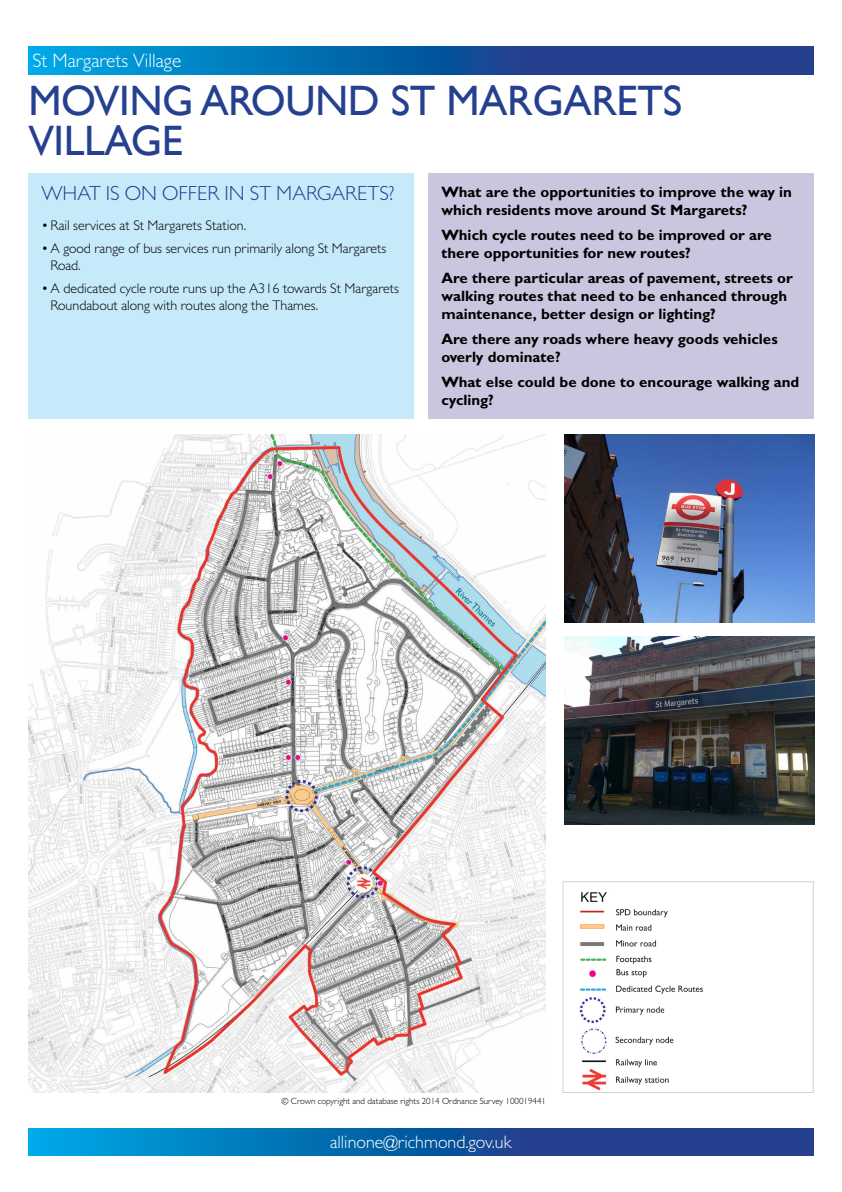
<style>
.page{position:relative;width:842px;height:1192px;background:#fff}
.page>*{position:absolute;margin:0;border:0;box-sizing:border-box;transform-origin:0 0}
.t1{font:42.5px/40px "Gill Sans";letter-spacing:-.01em;color:#25408f}
.t2{font:300 20.5px "Gill Sans MT Std";color:#25408f}
.t3{font:300 19.5px "Gill Sans MT Std";color:#fff}
.t4{font:300 18px "Gill Sans MT Std";color:#fff}
.t5{font:700 15px/18px "Gill Sans MT Std";color:#000}
.t6{font:300 14px/16.5px "Gill Sans MT Std";color:#000}
.t7{font:300 9px "Gill Sans MT Std";color:#000}
</style>
<div class="page">
<svg style="left:28px;top:1128px;width:785px;height:27px;background:#0f62a9"></svg>
<svg style="left:28px;top:46px;width:786px;height:29px;background:#0f62a9"></svg>
<img style="left:29px;top:435px;width:517px;height:657px">
<img style="left:564px;top:435px;width:250px;height:188px">
<img style="left:564px;top:637px;width:250px;height:188px">
<div style="left:29px;top:174px;width:385px;height:245px;background:#c7eafb"></div>
<div style="left:429px;top:174px;width:385px;height:245px;background:#c8c7df"></div>
<img style="left:579px;top:892px;width:124px;height:199px">
<div style="left:563px;top:881px;width:250px;height:212px;border:1px solid #d1d3d4"></div>
<h3 class="t3" style="left:33px;top:49px;width:150px">St Margarets Village</h3>
<h1 class="t1" style="left:28px;top:82px;width:655px">MOVING AROUND ST MARGARETS<br>VILLAGE</h1>
<h2 class="t2" style="left:42px;top:181px;width:354px">WHAT IS ON OFFER IN ST MARGARETS?</h2>
<p class="t6" style="left:42px;top:216px;width:206px">•Rail services at St Margarets Station.</p>
<p class="t6" style="left:51px;top:240px;width:337px;text-indent:-9px">•A good range of bus services run primarily along St Margarets<br>Road.</p>
<p class="t6" style="left:51px;top:280px;width:350px;text-indent:-9px">•A dedicated cycle route runs up the A316 towards St Margarets<br>Roundabout along with routes along the Thames.</p>
<p class="t5" style="left:441px;top:182px;width:352px">What are the opportunities to improve the way in which residents move around St Margarets?</p>
<p class="t5" style="left:441px;top:225px;width:332px">Which cycle routes need to be improved or are there opportunities for new routes?</p>
<p class="t5" style="left:441px;top:268px;width:353px">Are there particular areas of pavement, streets or walking routes that need to be enhanced through maintenance, better design or lighting?</p>
<p class="t5" style="left:441px;top:329px;width:338px">Are there any roads where heavy goods vehicles overly dominate?</p>
<p class="t5" style="left:441px;top:373px;width:359px">What else could be done to encourage walking and cycling?</p>
<p class="t7" style="left:281px;top:1096px;width:266px">© Crown copyright and database rights 2014 Ordnance Survey 100019441</p>
<p class="t4" style="left:330px;top:1131px;width:183px">allinone@richmond.gov.uk</p>
</div>
